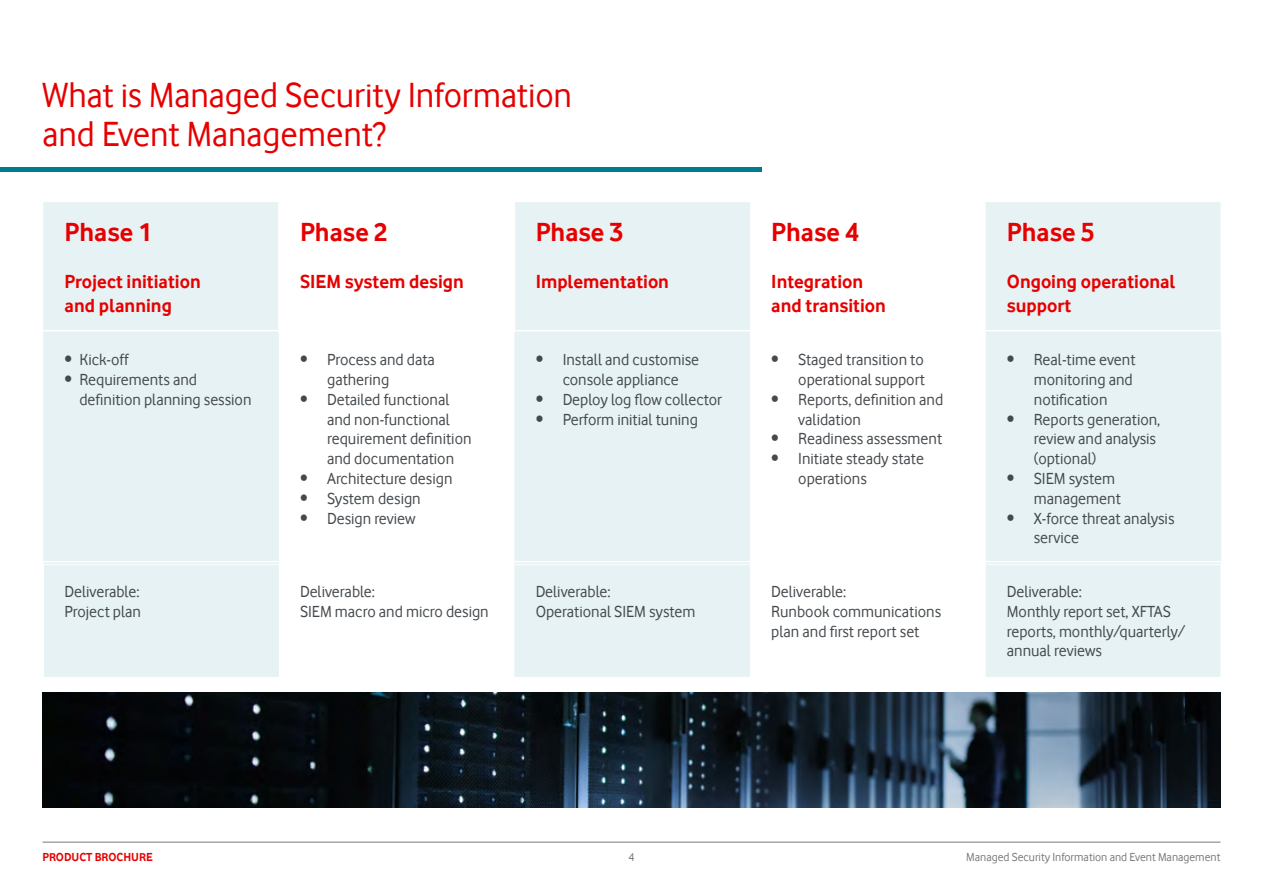
<style>
.page{position:relative;width:1263px;height:893px;background:#fff}
.page>*{position:absolute;margin:0;border:0;box-sizing:border-box;transform-origin:0 0}
.t1{font:36px/39px "Vodafone Rg";color:#e60000}
.t2{font:700 27px "Vodafone Rg";color:#e60000}
.t3{font:700 19.5px/23.4px "Vodafone Rg";color:#e60000}
.t4{font:16.5px/19.8px "Vodafone Rg";color:#44494d}
.t5{font:12px "Vodafone Rg";color:#77797a}
.t6{font:700 12px "Vodafone Rg";color:#e60000}
</style>
<div class="page">
<hr style="left:43px;top:842px;width:1177px;height:1px;background:#77797a">
<hr style="left:0;top:167px;width:761px;height:4px;background:#007c92">
<svg style="left:43px;top:202px;width:1178px;height:475px;fill:#e6f2f4"></svg>
<hr style="left:278px;top:202px;width:2px;height:131px;background:#fff">
<hr style="left:514px;top:202px;width:1px;height:131px;background:#fff">
<hr style="left:1220px;top:202px;width:2px;height:131px;background:#fff">
<hr style="left:43px;top:564px;width:236px;height:1px;background:#fff">
<hr style="left:279px;top:564px;width:235px;height:1px;background:#fff">
<hr style="left:514px;top:564px;width:236px;height:1px;background:#fff">
<hr style="left:750px;top:564px;width:236px;height:1px;background:#fff">
<hr style="left:986px;top:564px;width:236px;height:1px;background:#fff">
<hr style="left:43px;top:565px;width:1px;height:112px;background:#fff">
<hr style="left:1220px;top:565px;width:2px;height:112px;background:#fff">
<img style="left:43px;top:692px;width:1177px;height:116px">
<hr style="left:43px;top:561px;width:1187px;height:1px;background:#fff">
<hr style="left:43px;top:330px;width:1187px;height:1px;background:#fff">
<h1 class="t1" style="left:43px;top:75px;width:531px">What is Managed Security Information and Event Management?</h1>
<h2 class="t2" style="left:65px;top:217px;width:89px">Phase 1</h2>
<p class="t3" style="left:65px;top:270px;width:138px">Project initiation and planning</p>
<p class="t4" style="left:65px;top:350px;width:66px">• Kick-off</p>
<p class="t4" style="left:79px;top:369px;width:174px;text-indent:-15px">• Requirements and definition planning session</p>
<h2 class="t2" style="left:300px;top:217px;width:89px">Phase 2</h2>
<p class="t3" style="left:300px;top:270px;width:165px">SIEM system design</p>
<p class="t4" style="left:327px;top:350px;width:109px;text-indent:-27px">• Process and data gathering</p>
<p class="t4" style="left:327px;top:389px;width:146px;text-indent:-27px">• Detailed functional and non-functional requirement definition and documentation</p>
<p class="t4" style="left:300px;top:468px;width:154px">• Architecture design</p>
<p class="t4" style="left:300px;top:488px;width:122px">• System design</p>
<p class="t4" style="left:300px;top:508px;width:117px">• Design review</p>
<h2 class="t2" style="left:536px;top:217px;width:89px">Phase 3</h2>
<p class="t3" style="left:536px;top:270px;width:135px">Implementation</p>
<p class="t4" style="left:536px;top:350px;width:165px;text-align:center">• Install and customise console appliance</p>
<p class="t4" style="left:536px;top:389px;width:188px">• Deploy log flow collector</p>
<p class="t4" style="left:536px;top:409px;width:164px">• Perform initial tuning</p>
<h2 class="t2" style="left:771px;top:217px;width:89px">Phase 4</h2>
<p class="t3" style="left:771px;top:270px;width:116px">Integration and transition</p>
<p class="t4" style="left:771px;top:350px;width:155px;text-align:right">• Staged transition to operational support</p>
<p class="t4" style="left:798px;top:389px;width:146px;text-indent:-27px">• Reports, definition and validation</p>
<p class="t4" style="left:771px;top:429px;width:172px">• Readiness assessment</p>
<p class="t4" style="left:798px;top:449px;width:127px;text-indent:-27px">• Initiate steady state operations</p>
<h2 class="t2" style="left:1007px;top:217px;width:89px">Phase 5</h2>
<p class="t3" style="left:1007px;top:270px;width:170px">Ongoing operational support</p>
<p class="t4" style="left:1034px;top:350px;width:103px;text-indent:-27px">• Real-time event monitoring and notification</p>
<p class="t4" style="left:1034px;top:409px;width:128px;text-indent:-27px">• Reports generation, review and analysis (optional)</p>
<p class="t4" style="left:1034px;top:468px;width:88px;text-indent:-27px">• SIEM system management</p>
<p class="t4" style="left:1034px;top:508px;width:142px;text-indent:-27px">• X-force threat analysis service</p>
<p class="t4" style="left:64px;top:581px;width:78px">Deliverable:<br>Project plan</p>
<p class="t4" style="left:300px;top:581px;width:190px">Deliverable:<br>SIEM macro and micro design</p>
<p class="t4" style="left:536px;top:581px;width:161px">Deliverable:<br>Operational SIEM system</p>
<p class="t4" style="left:771px;top:581px;width:171px">Deliverable:<br>Runbook communications plan and first report set</p>
<p class="t4" style="left:1007px;top:581px;width:180px">Deliverable:<br>Monthly report set, XFTAS reports, monthly/quarterly/ annual reviews</p>
<p class="t6" style="left:43px;top:850px;width:112px">PRODUCT BROCHURE</p>
<p class="t5" style="left:628px;top:850px;width:8px">4</p>
<p class="t5" style="left:966px;top:850px;width:256px">Managed Security Information and Event Management</p>
</div>
